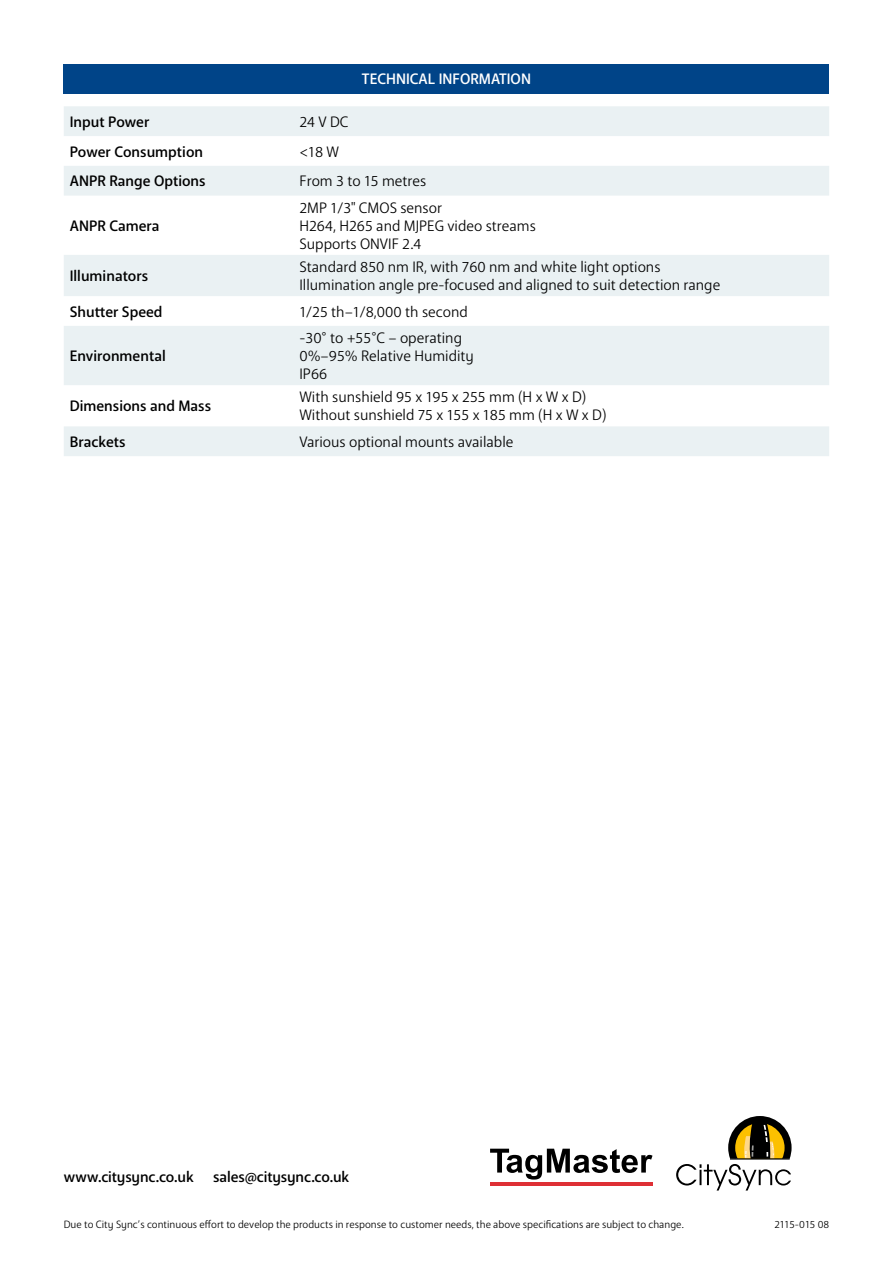
<style>
.page{position:relative;width:893px;height:1263px;background:#fff}
.page>*{position:absolute;margin:0;border:0;box-sizing:border-box;transform-origin:0 0}
.t1{font:15px/18px "Anago";color:#000}
.t2{font:500 15px "Anago";color:#000}
.t3{font:500 15px "Anago";color:#fff}
.t4{font:10.5px "Anago";color:#000}
</style>
<div class="page">
<svg style="left:676px;top:1116px;width:116px;height:74px"></svg>
<hr style="left:730px;top:1158px;width:60px;height:1px;background:#000">
<hr style="left:490px;top:1182px;width:162px;height:4px;background:#de2f35">
<svg style="left:490px;top:1149px;width:162px;height:30px"></svg>
<div style="left:64px;top:64px;width:765px;height:30px;background:#048"></div>
<svg style="left:64px;top:106px;width:765px;height:350px;fill:#eaf1f3"></svg>
<p class="t3" style="left:362px;top:70px;width:170px">TECHNICAL INFORMATION</p>
<p class="t2" style="left:70px;top:112px;width:81px">Input Power</p>
<p class="t1" style="left:299px;top:113px;width:51px">24 V DC</p>
<p class="t2" style="left:70px;top:142px;width:135px">Power Consumption</p>
<p class="t1" style="left:299px;top:143px;width:41px">&lt;18 W</p>
<p class="t2" style="left:70px;top:172px;width:137px">ANPR Range Options</p>
<p class="t1" style="left:299px;top:172px;width:128px">From 3 to 15 metres</p>
<p class="t2" style="left:70px;top:216px;width:91px">ANPR Camera</p>
<p class="t1" style="left:299px;top:199px;width:238px">2MP 1/3" CMOS sensor<br>H264, H265 and MJPEG video streams<br>Supports ONVIF 2.4</p>
<p class="t2" style="left:70px;top:266px;width:80px">Illuminators</p>
<p class="t1" style="left:299px;top:258px;width:422px">Standard 850 nm IR, with 760 nm and white light options<br>Illumination angle pre-focused and aligned to suit detection range</p>
<p class="t2" style="left:70px;top:302px;width:94px">Shutter Speed</p>
<p class="t1" style="left:299px;top:303px;width:170px">1/25 th–1/8,000 th second</p>
<p class="t2" style="left:70px;top:346px;width:98px">Environmental</p>
<p class="t1" style="left:299px;top:329px;width:176px">-30° to +55°C – operating<br>0%–95% Relative Humidity<br>IP66</p>
<p class="t2" style="left:70px;top:397px;width:143px">Dimensions and Mass</p>
<p class="t1" style="left:299px;top:388px;width:309px">With sunshield 95 x 195 x 255 mm (H x W x D)<br>Without sunshield 75 x 155 x 185 mm (H x W x D)</p>
<p class="t2" style="left:70px;top:432px;width:57px">Brackets</p>
<p class="t1" style="left:299px;top:433px;width:216px">Various optional mounts available</p>
<p class="t2" style="left:64px;top:1167px;width:131px">www.citysync.co.uk</p>
<p class="t2" style="left:213px;top:1167px;width:138px">sales@citysync.co.uk</p>
<p class="t4" style="left:64px;top:1218px;width:622px">Due to City Sync’s continuous effort to develop the products in response to customer needs, the above specifications are subject to change.</p>
<p class="t4" style="left:774px;top:1218px;width:56px">2115-015 08</p>
</div>
